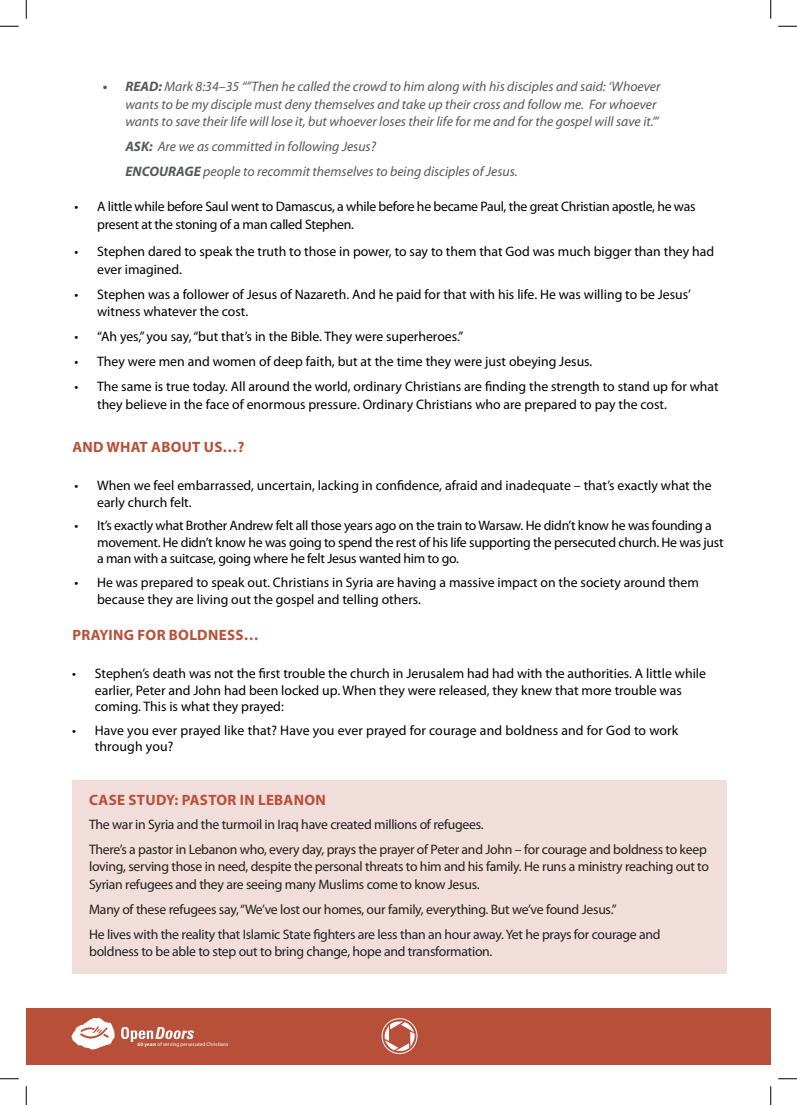
<style>
.page{position:relative;width:797px;height:1105px;background:#fff}
.page>*{position:absolute;margin:0;border:0;box-sizing:border-box;transform-origin:0 0}
.t1{font:700 15px "Myriad Pro";letter-spacing:.02em;color:#b84f39}
.t2{font:13.75px/16.5px "Myriad Pro";color:#000}
.t3{font:13.75px/17.5px "Myriad Pro";letter-spacing:-.02em;color:#231f20}
.t4{font:13.75px/16.5px "Myriad Pro";letter-spacing:-.02em;color:#000}
.t5{font:italic 13.75px/17.5px "Myriad Pro";color:#57585a}
.t6{font:5.25px "Myriad Pro";color:#fff}
.s1{font-weight:700}
.s2{font-weight:600}
</style>
<div class="page">
<div style="left:26px;top:1008px;width:744px;height:56px;background:#b84f39"></div>
<svg style="left:71px;top:1018px;width:44px;height:32px"></svg>
<svg style="left:121px;top:1027px;width:73px;height:15px"></svg>
<svg style="left:383px;top:1020px;width:33px;height:32px"></svg>
<div style="left:382px;top:1018px;width:35px;height:36px;border:1px solid #fff;border-radius:50%"></div>
<div style="left:72px;top:780px;width:654px;height:193px;background:#f1ddd9"></div>
<svg style="left:0;top:25px;width:19px;height:2px"></svg>
<svg style="left:778px;top:25px;width:19px;height:2px"></svg>
<svg style="left:0;top:1078px;width:19px;height:1px"></svg>
<svg style="left:778px;top:1078px;width:19px;height:1px"></svg>
<svg style="left:25px;top:0;width:2px;height:19px"></svg>
<svg style="left:25px;top:1086px;width:2px;height:19px"></svg>
<svg style="left:770px;top:0;width:1px;height:19px"></svg>
<svg style="left:770px;top:1086px;width:1px;height:19px"></svg>
<p class="t5" style="left:125px;top:78px;width:536px;text-indent:-22px"><span class="s1">• READ:</span> Mark 8:34–35 “”Then he called the crowd to him along with his disciples and said: ‘Whoever wants to be my disciple must deny themselves and take up their cross and follow me. For whoever wants to save their life will lose it, but whoever loses their life for me and for the gospel will save it.’”</p>
<p class="t5" style="left:125px;top:138px;width:252px"><span class="s1">ASK:</span> Are we as committed in following Jesus?</p>
<p class="t5" style="left:125px;top:163px;width:393px"><span class="s1">ENCOURAGE</span> people to recommit themselves to being disciples of Jesus.</p>
<p class="t4" style="left:97px;top:198px;width:600px;line-height:17.5px;text-indent:-22px">• A little while before Saul went to Damascus, a while before he became Paul, the great Christian apostle, he was present at the stoning of a man called Stephen.</p>
<p class="t2" style="left:97px;top:243px;width:618px;line-height:17.5px;text-indent:-22px">• Stephen dared to speak the truth to those in power, to say to them that God was much bigger than they had ever imagined.</p>
<p class="t2" style="left:97px;top:285px;width:595px;line-height:17.5px;text-indent:-22px">• Stephen was a follower of Jesus of Nazareth. And he paid for that with his life. He was willing to be Jesus’ witness whatever the cost.</p>
<p class="t2" style="left:75px;top:328px;width:390px">• “Ah yes,” you say,“but that’s in the Bible. They were superheroes.”</p>
<p class="t2" style="left:75px;top:353px;width:519px">• They were men and women of deep faith, but at the time they were just obeying Jesus.</p>
<p class="t2" style="left:97px;top:378px;width:623px;line-height:17.5px;text-indent:-22px">• The same is true today. All around the world, ordinary Christians are finding the strength to stand up for what they believe in the face of enormous pressure. Ordinary Christians who are prepared to pay the cost.</p>
<p class="t1" style="left:72px;top:437px;width:173px">AND WHAT ABOUT US…?</p>
<p class="t2" style="left:97px;top:477px;width:616px;text-indent:-22px">• When we feel embarrassed, uncertain, lacking in confidence, afraid and inadequate – that’s exactly what the early church felt.</p>
<p class="t4" style="left:97px;top:517px;width:628px;text-indent:-22px">• It’s exactly what Brother Andrew felt all those years ago on the train to Warsaw. He didn’t know he was founding a movement. He didn’t know he was going to spend the rest of his life supporting the persecuted church. He was just a man with a suitcase, going where he felt Jesus wanted him to go.</p>
<p class="t2" style="left:97px;top:574px;width:603px;text-indent:-22px">• He was prepared to speak out. Christians in Syria are having a massive impact on the society around them because they are living out the gospel and telling others.</p>
<p class="t1" style="left:72px;top:625px;width:188px">PRAYING FOR BOLDNESS…</p>
<p class="t2" style="left:95px;top:665px;width:612px;text-indent:-22px">• Stephen’s death was not the first trouble the church in Jerusalem had had with the authorities. A little while earlier, Peter and John had been locked up. When they were released, they knew that more trouble was coming. This is what they prayed:</p>
<p class="t2" style="left:95px;top:722px;width:585px;text-indent:-22px">• Have you ever prayed like that? Have you ever prayed for courage and boldness and for God to work through you?</p>
<p class="t1" style="left:89px;top:790px;width:238px">CASE STUDY: PASTOR IN LEBANON</p>
<p class="t3" style="left:89px;top:815px;width:396px">The war in Syria and the turmoil in Iraq have created millions of refugees.</p>
<p class="t3" style="left:89px;top:840px;width:621px">There’s a pastor in Lebanon who, every day, prays the prayer of Peter and John – for courage and boldness to keep loving, serving those in need, despite the personal threats to him and his family. He runs a ministry reaching out to<br>Syrian refugees and they are seeing many Muslims come to know Jesus.</p>
<p class="t3" style="left:89px;top:900px;width:529px">Many of these refugees say,“We’ve lost our homes, our family, everything. But we’ve found Jesus.”</p>
<p class="t3" style="left:89px;top:925px;width:573px">He lives with the reality that Islamic State fighters are less than an hour away.Yet he prays for courage and boldness to be able to step out to bring change, hope and transformation.</p>
<p class="t6" style="left:138px;top:1041px;width:92px"><span class="s2">60 years</span> of serving persecuted Christians</p>
</div>
